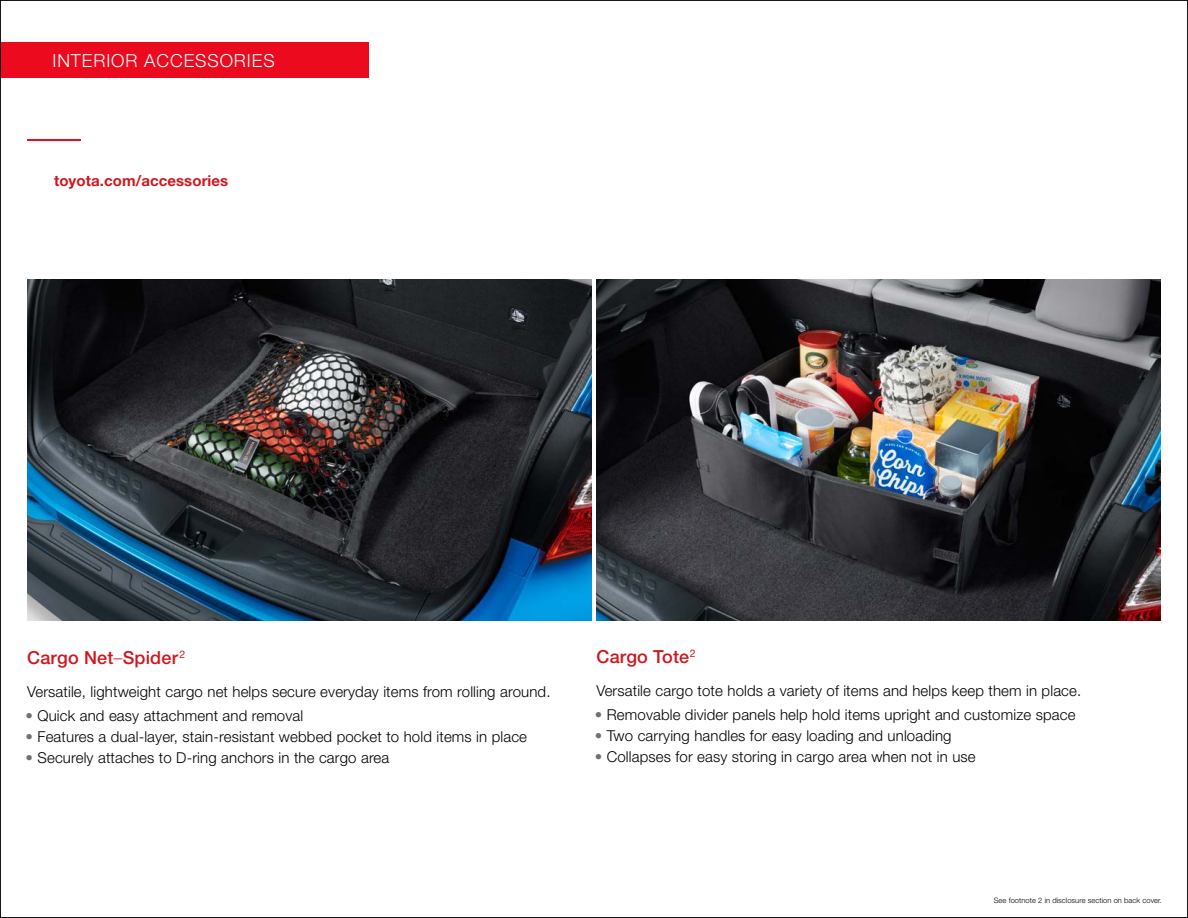
<style>
.page{position:relative;width:1188px;height:918px;background:#fff}
.page>*{position:absolute;margin:0;border:0;box-sizing:border-box;transform-origin:0 0}
.t1{font:500 18px "Helvetica Neue LT Std";letter-spacing:.01em;color:#ce171f}
.t2{font:300 18px "Helvetica Neue LT Std";letter-spacing:.05em;color:#fff}
.t3{font:300 15px "Helvetica Neue LT Std";letter-spacing:.01em;color:#000}
.t4{font:700 15px "Helvetica Neue LT Std";letter-spacing:.005em;color:#ce171f}
.t5{font:300 7.5px "Helvetica Neue LT Std";letter-spacing:.01em;color:#000}
.s1{font-family:"Univers";font-weight:300;font-stretch:condensed}
.s2{color:#717073}
</style>
<div class="page">
<img style="left:27px;top:279px;width:565px;height:342px">
<img style="left:596px;top:279px;width:565px;height:342px">
<div style="left:0;top:42px;width:369px;height:36px;background:#eb0a1e"></div>
<hr style="left:27px;top:140px;width:54px;height:1px;background:#eb0a1e">
<p class="t2" style="left:52px;top:49px;width:224px">INTERIOR ACCESSORIES</p>
<p class="t4" style="left:54px;top:171px;width:176px">toyota.com/accessories</p>
<p class="t1" style="left:27px;top:647px;width:160px">Cargo Net<span class="s1">–</span>Spider <sup>2</sup></p>
<p class="t3" style="left:27px;top:683px;width:525px">Versatile, lightweight cargo net helps secure everyday items from rolling around.</p>
<p class="t3" style="left:26px;top:707px;width:279px"><span class="s2">•</span> Quick and easy attachment and removal</p>
<p class="t3" style="left:26px;top:728px;width:503px"><span class="s2">•</span> Features a dual-layer, stain-resistant webbed pocket to hold items in place</p>
<p class="t3" style="left:26px;top:749px;width:365px"><span class="s2">•</span> Securely attaches to D-ring anchors in the cargo area</p>
<p class="t1" style="left:597px;top:646px;width:101px">Cargo Tote<sup>2</sup></p>
<p class="t3" style="left:596px;top:682px;width:486px">Versatile cargo tote holds a variety of items and helps keep them in place.</p>
<p class="t3" style="left:595px;top:706px;width:482px"><span class="s2">•</span> Removable divider panels help hold items upright and customize space</p>
<p class="t3" style="left:595px;top:727px;width:358px"><span class="s2">•</span> Two carrying handles for easy loading and unloading</p>
<p class="t3" style="left:595px;top:748px;width:382px"><span class="s2">•</span> Collapses for easy storing in cargo area when not in use</p>
<p class="t5" style="left:994px;top:896px;width:170px">See footnote 2 in disclosure section on back cover.</p>
</div>
